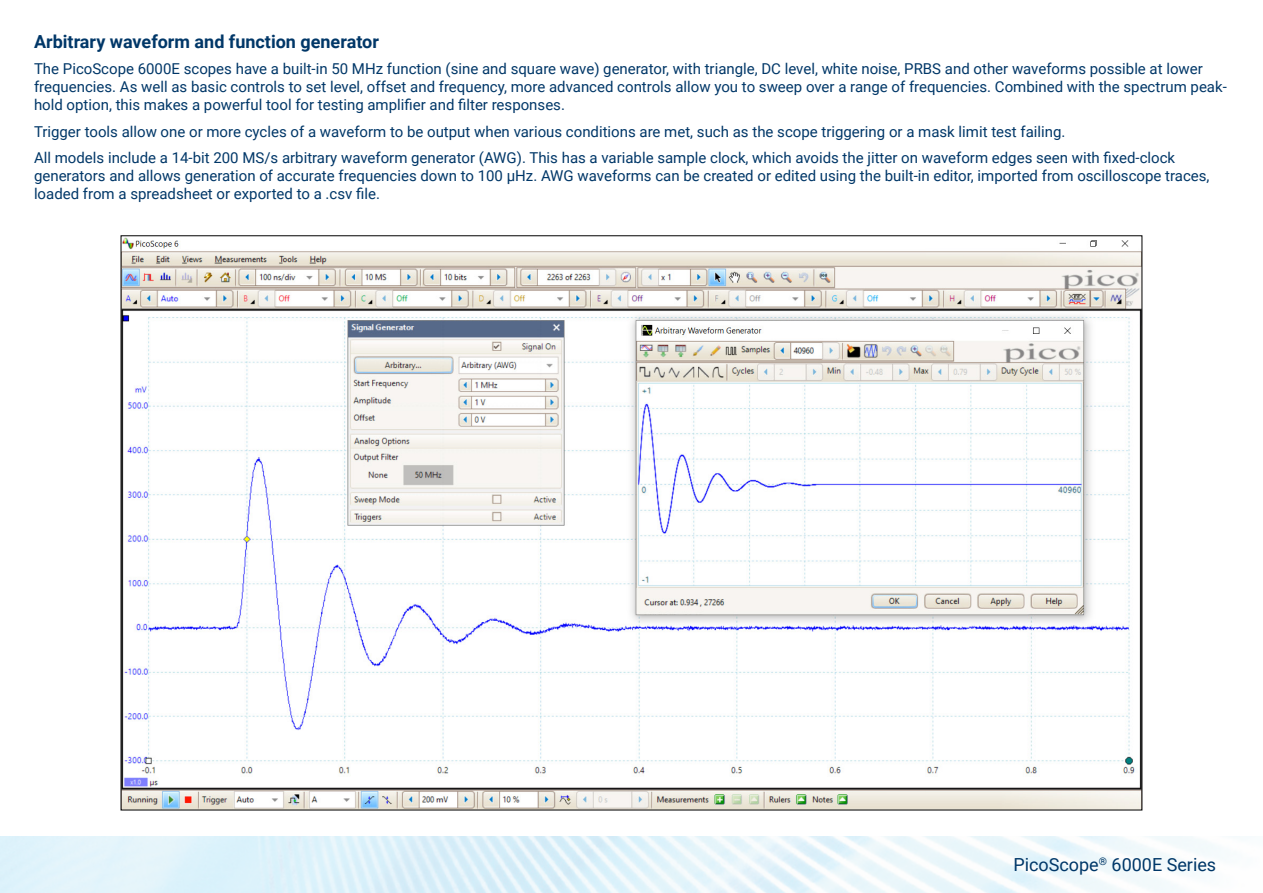
<style>
.page{position:relative;width:1263px;height:893px;background:#fff}
.page>*{position:absolute;margin:0;border:0;box-sizing:border-box;transform-origin:0 0}
.t1{font:700 18px "Roboto";color:#003768}
.t2{font:18px "Roboto";color:#003768}
.t3{font:15px/18px "Roboto";color:#003768}
</style>
<div class="page">
<img style="left:0;top:836px;width:1237px;height:57px">
<img style="left:123px;top:237px;width:1017px;height:571px">
<p class="t1" style="left:34px;top:29px;width:346px">Arbitrary waveform and function generator</p>
<p class="t3" style="left:34px;top:59px;width:1194px">The PicoScope 6000E scopes have a built-in 50 MHz function (sine and square wave) generator, with triangle, DC level, white noise, PRBS and other waveforms possible at lower frequencies. As well as basic controls to set level, offset and frequency, more advanced controls allow you to sweep over a range of frequencies. Combined with the spectrum peak&shy;hold option, this makes a powerful tool for testing amplifier and filter responses.</p>
<p class="t3" style="left:34px;top:117px;width:1143px;line-height:26.5px">Trigger tools allow one or more cycles of a waveform to be output when various conditions are met, such as the scope triggering or a mask limit test failing.<br>All models include a 14-bit 200 MS/s arbitrary waveform generator (AWG). This has a variable sample clock, which avoids the jitter on waveform edges seen with fixed-clock</p>
<p class="t3" style="left:34px;top:166px;width:1177px">generators and allows generation of accurate frequencies down to 100 µHz. AWG waveforms can be created or edited using the built-in editor, imported from oscilloscope traces, loaded from a spreadsheet or exported to a .csv file.</p>
<p class="t2" style="left:1013px;top:852px;width:204px">PicoScope<sup>®</sup> 6000E Series</p>
</div>
